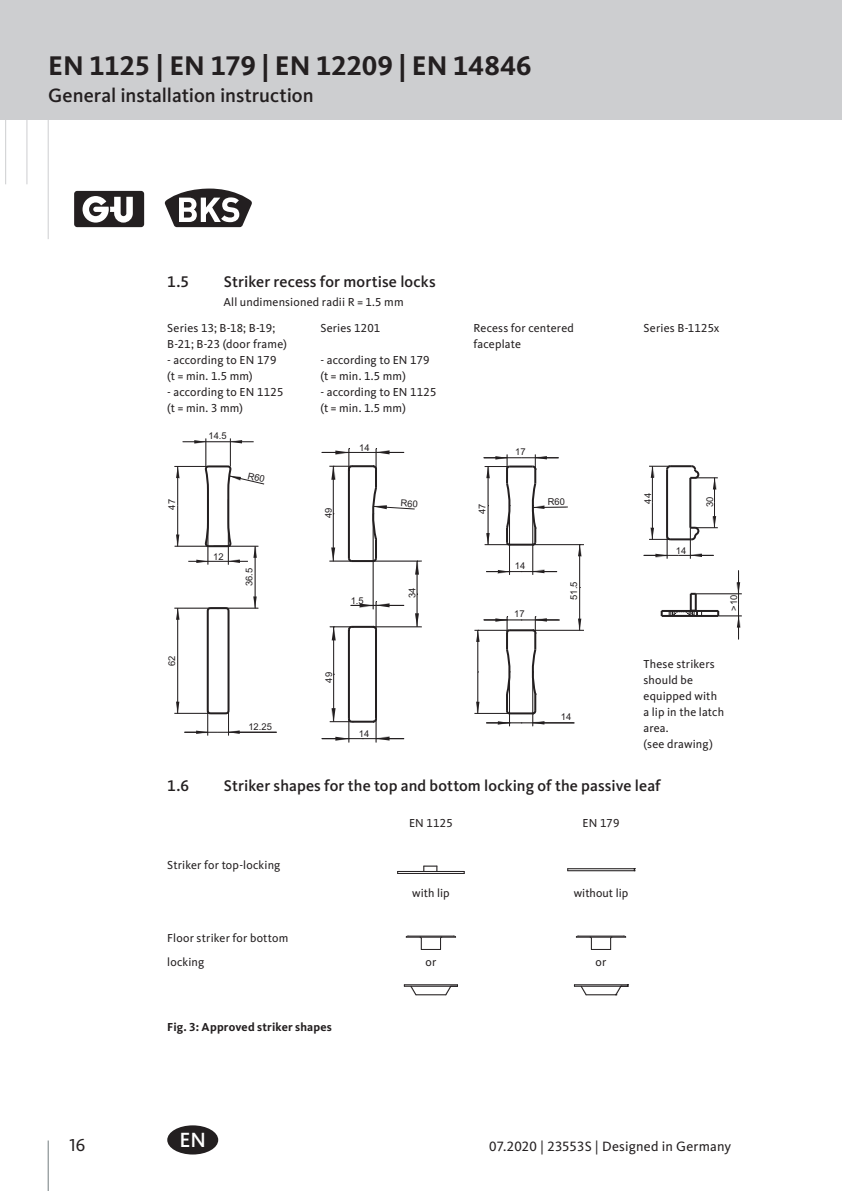
<style>
.page{position:relative;width:842px;height:1191px;background:#fff}
.page>*{position:absolute;margin:0;border:0;box-sizing:border-box;transform-origin:0 0}
.t1{font:700 28px "Kievit Pro";color:#231f20}
.t2{font:500 21.4px "Kievit Pro";color:#fff}
.t3{font:500 20px "Kievit Pro";color:#231f20}
.t4{font:18px "Kievit Pro";color:#231f20}
.t5{font:500 16px "Kievit Pro";letter-spacing:.005em;color:#231f20}
.t6{font:14px "Kievit Pro";letter-spacing:.015em;color:#231f20}
.TD_Fließtext{font:12px/16px "Kievit Pro";letter-spacing:.01em;color:#231f20}
._07_Text_im_Bild{font:12px/24px "Kievit Pro";letter-spacing:.015em;color:#231f20}
._06_Textüberschrift{font:700 12px "Kievit Pro";letter-spacing:.015em;color:#231f20}
._11_Tabellenkörper{font:12px "Kievit Pro";color:#231f20}
.t7{font:9.4px "Arial";color:#231f20}
</style>
<div class="page">
<hr style="left:48px;top:1140px;width:1px;height:51px;background:#727c7e">
<hr style="left:48px;top:119px;width:1px;height:120px;background:#cdced0">
<hr style="left:27px;top:119px;width:1px;height:65px;background:#cdced0">
<hr style="left:5px;top:119px;width:1px;height:65px;background:#cdced0">
<div style="left:0;top:0;width:842px;height:119px;background:#cdced0"></div>
<div style="left:167px;top:1125px;width:51px;height:29px;background:#231f20;border-radius:50%"></div>
<div style="left:74px;top:191px;width:70px;height:36px;background:#231f20;border-radius:3px"></div>
<svg style="left:83px;top:196px;width:50px;height:27px"></svg>
<svg style="left:165px;top:188px;width:87px;height:39px"></svg>
<hr style="left:218px;top:732px;width:59px;height:1px;background:#231f20">
<hr style="left:174px;top:608px;width:35px;height:1px;background:#231f20">
<hr style="left:174px;top:713px;width:35px;height:1px;background:#231f20">
<hr style="left:175px;top:546px;width:32px;height:1px;background:#231f20">
<hr style="left:174px;top:466px;width:33px;height:1px;background:#231f20">
<hr style="left:509px;top:672px;width:1px;height:54px;background:#231f20">
<hr style="left:532px;top:672px;width:1px;height:54px;background:#231f20">
<hr style="left:521px;top:722px;width:52px;height:1px;background:#231f20">
<hr style="left:533px;top:630px;width:50px;height:1px;background:#231f20">
<hr style="left:533px;top:544px;width:50px;height:1px;background:#231f20">
<hr style="left:579px;top:587px;width:1px;height:43px;background:#231f20">
<hr style="left:579px;top:544px;width:1px;height:43px;background:#231f20">
<svg style="left:578px;top:618px;width:6px;height:13px"></svg>
<svg style="left:578px;top:544px;width:6px;height:12px"></svg>
<hr style="left:474px;top:630px;width:35px;height:1px;background:#231f20">
<hr style="left:474px;top:713px;width:35px;height:1px;background:#231f20">
<svg style="left:644px;top:465px;width:98px;height:174px"></svg>
<svg style="left:405px;top:935px;width:51px;height:15px"></svg>
<svg style="left:575px;top:935px;width:52px;height:15px"></svg>
<svg style="left:404px;top:986px;width:13px;height:10px"></svg>
<hr style="left:416px;top:994px;width:30px;height:1px;background:#231f20">
<hr style="left:404px;top:985px;width:53px;height:1px;background:#231f20">
<hr style="left:404px;top:984px;width:53px;height:1px;background:#231f20">
<svg style="left:444px;top:984px;width:14px;height:12px"></svg>
<svg style="left:574px;top:986px;width:13px;height:10px"></svg>
<hr style="left:586px;top:994px;width:30px;height:1px;background:#231f20">
<hr style="left:574px;top:985px;width:54px;height:1px;background:#231f20">
<hr style="left:574px;top:984px;width:54px;height:1px;background:#231f20">
<svg style="left:615px;top:984px;width:14px;height:12px"></svg>
<hr style="left:568px;top:870px;width:66px;height:1px;background:#231f20">
<hr style="left:568px;top:868px;width:66px;height:1px;background:#231f20">
<hr style="left:398px;top:871px;width:66px;height:1px;background:#231f20">
<hr style="left:398px;top:873px;width:66px;height:1px;background:#231f20">
<svg style="left:423px;top:865px;width:14px;height:6px"></svg>
<svg style="left:176px;top:438px;width:89px;height:297px"></svg>
<svg style="left:322px;top:448px;width:100px;height:294px"></svg>
<svg style="left:476px;top:454px;width:91px;height:270px"></svg>
<h1 class="t1" style="left:48px;top:49px;width:485px">EN 1125 | EN 179 | EN 12209 | EN 14846</h1>
<h3 class="t3" style="left:48px;top:83px;width:267px">General installation instruction</h3>
<p class="t5" style="left:167px;top:272px;width:24px">1.5</p>
<p class="t5" style="left:224px;top:272px;width:213px">Striker recess for mortise locks</p>
<p class="TD_Fließtext" style="left:223px;top:294px;width:182px">All undimensioned radii R = 1.5 mm</p>
<p class="TD_Fließtext" style="left:167px;top:320px;width:121px">Series 13; B‑18; B‑19;<br>B‑21; B‑23 (door frame)</p>
<p class="TD_Fließtext" style="left:167px;top:352px;width:111px">- according to EN 179 (t = min. 1.5 mm)</p>
<p class="TD_Fließtext" style="left:167px;top:384px;width:118px">- according to EN 1125 (t = min. 3 mm)</p>
<p class="t7" style="left:208px;top:433px;width:20px">14.5</p>
<p class="t7" style="left:168px;top:509px;width:12px;rotate:-90deg">47</p>
<p class="t7" style="left:168px;top:665px;width:12px;rotate:-90deg">62</p>
<p class="t7" style="left:213px;top:553px;width:12px">12</p>
<p class="t7" style="left:246px;top:586px;width:20px;rotate:-90deg">36.5</p>
<p class="t7" style="left:248px;top:723px;width:25px">12.25</p>
<p class="TD_Fließtext" style="left:320px;top:320px;width:61px">Series 1201</p>
<p class="TD_Fließtext" style="left:320px;top:352px;width:111px">- according to EN 179 (t = min. 1.5 mm)</p>
<p class="TD_Fließtext" style="left:320px;top:384px;width:118px">- according to EN 1125 (t = min. 1.5 mm)</p>
<p class="t7" style="left:359px;top:444px;width:12px">14</p>
<p class="t7" style="left:325px;top:518px;width:12px;rotate:-90deg">49</p>
<p class="t7" style="left:351px;top:597px;width:15px">1.5</p>
<p class="t7" style="left:325px;top:682px;width:12px;rotate:-90deg">49</p>
<p class="t7" style="left:359px;top:730px;width:12px">14</p>
<p class="t7" style="left:409px;top:598px;width:12px;rotate:-90deg">34</p>
<p class="TD_Fließtext" style="left:473px;top:320px;width:102px">Recess for centered faceplate</p>
<p class="t7" style="left:479px;top:514px;width:12px;rotate:-90deg">47</p>
<p class="t7" style="left:515px;top:448px;width:12px">17</p>
<p class="t7" style="left:515px;top:562px;width:12px">14</p>
<p class="t7" style="left:514px;top:611px;width:12px">17</p>
<p class="t7" style="left:570px;top:600px;width:20px;rotate:-90deg">51.5</p>
<p class="t7" style="left:561px;top:713px;width:12px">14</p>
<p class="TD_Fließtext" style="left:643px;top:320px;width:78px">Series B-1125x</p>
<p class="t7" style="left:644px;top:504px;width:12px;rotate:-90deg">44</p>
<p class="t7" style="left:706px;top:507px;width:12px;rotate:-90deg">30</p>
<p class="t7" style="left:676px;top:547px;width:12px">14</p>
<p class="t7" style="left:730px;top:610px;width:17px;rotate:-90deg">&gt;10</p>
<p class="TD_Fließtext" style="left:643px;top:656px;width:82px">These strikers should be equipped with a lip in the latch area.</p>
<p class="TD_Fließtext" style="left:643px;top:736px;width:71px">(see drawing)</p>
<p class="t5" style="left:167px;top:776px;width:23px">1.6</p>
<p class="t5" style="left:224px;top:776px;width:438px">Striker shapes for the top and bottom locking of the passive leaf</p>
<h3 class="t4" style="left:69px;top:1134px;width:17px">16</h3>
<p class="_07_Text_im_Bild" style="left:167px;top:853px;width:115px">Striker for top-locking</p>
<p class="_07_Text_im_Bild" style="left:167px;top:926px;width:123px">Floor striker for bottom locking</p>
<p class="_06_Textüberschrift" style="left:167px;top:1020px;width:166px">Fig. 3: Approved striker shapes</p>
<h2 class="t2" style="left:179px;top:1127px;width:28px">EN</h2>
<p class="_07_Text_im_Bild" style="left:409px;top:811px;width:45px">EN 1125</p>
<p class="_07_Text_im_Bild" style="left:583px;top:811px;width:38px">EN 179</p>
<p class="_11_Tabellenkörper" style="left:412px;top:885px;width:39px">with lip</p>
<p class="_11_Tabellenkörper" style="left:574px;top:885px;width:56px">without lip</p>
<p class="_07_Text_im_Bild" style="left:425px;top:950px;width:12px">or</p>
<p class="_07_Text_im_Bild" style="left:596px;top:950px;width:12px">or</p>
<p class="t6" style="left:489px;top:1138px;width:243px">07.2020 | 23553S | Designed in Germany</p>
</div>
